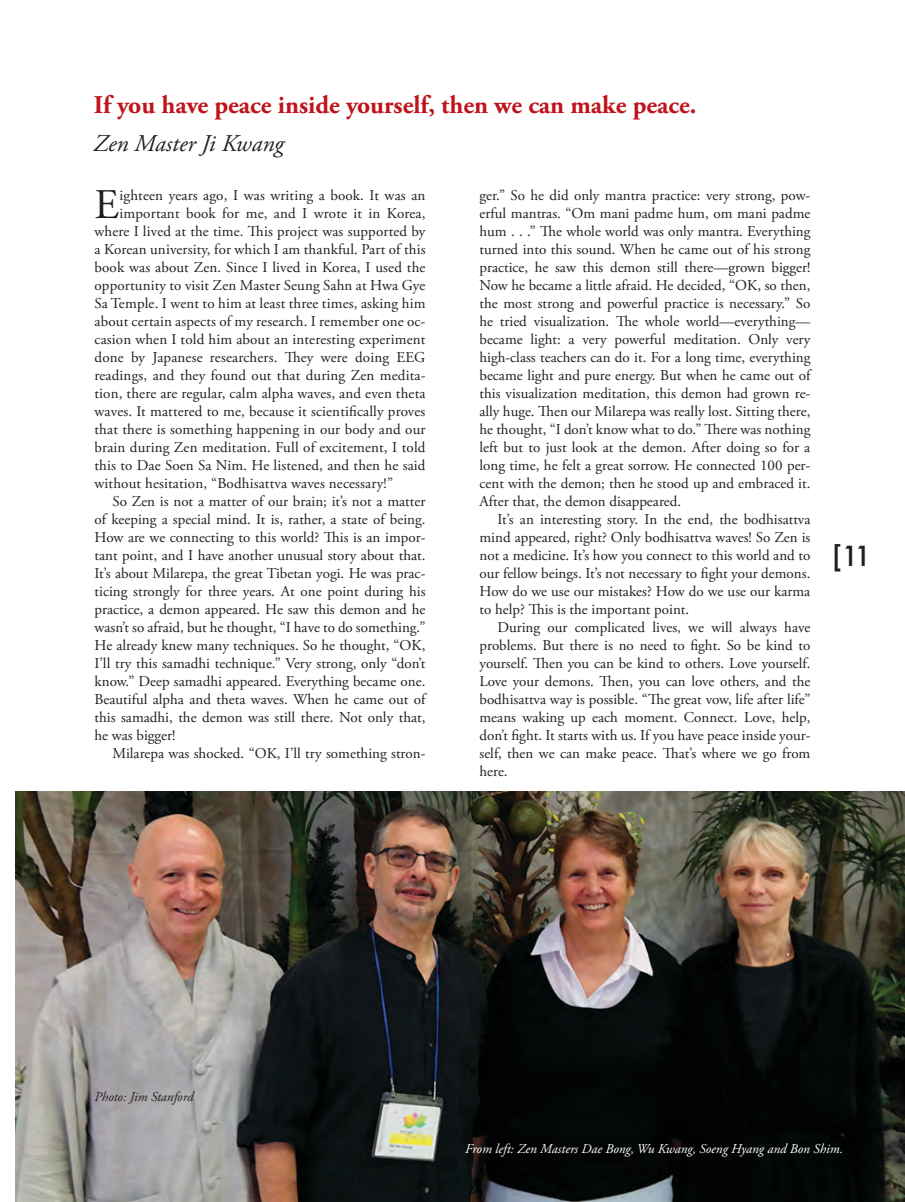
<style>
.page{position:relative;width:905px;height:1202px;background:#fff}
.page>*{position:absolute;margin:0;border:0;box-sizing:border-box;transform-origin:0 0}
.t1{font:42.15px "Adobe Garamond Pro";color:#231f20}
.t2{font:500 27px "Futura";color:#231f20}
.t3{font:700 25.5px "Adobe Garamond Pro";color:#bf141b}
.t4{font:italic 24px "Adobe Garamond Pro";color:#231f20}
.t5{font:15px/18px "Adobe Garamond Pro";color:#231f20;text-align:justify}
.t6{font:italic 13.5px "Adobe Garamond Pro";color:#fff}
.t7{font:italic 13.5px "Adobe Garamond Pro";color:#231f20}
</style>
<div class="page">
<img style="left:15px;top:791px;width:889px;height:411px">
<h3 class="t3" style="left:94px;top:90px;width:604px">If you have peace inside yourself, then we can make peace.</h3>
<h3 class="t4" style="left:94px;top:129px;width:191px">Zen Master Ji Kwang</h3>
<h1 class="t1" style="left:94px;top:179px;width:26px">E</h1>
<p class="t5" style="left:120px;top:187px;width:307px">ighteen years ago, I was writing a book. It was an</p>
<p class="t5" style="left:479px;top:187px;width:332px">ger.” So he did only mantra practice: very strong, pow&shy;erful mantras. “Om mani padme hum, om mani padme hum . . .” The whole world was only mantra. Everything turned into this sound. When he came out of his strong practice, he saw this demon still there—grown bigger!<br>Now he became a little afraid. He decided, “OK, so then, the most strong and powerful practice is necessary.” So he tried visualization. The whole world—everything— became light: a very powerful meditation. Only very high-class teachers can do it. For a long time, everything became light and pure energy. But when he came out of this visualization meditation, this demon had grown re&shy;ally huge. Then our Milarepa was really lost. Sitting there, he thought, “I don’t know what to do.” There was nothing left but to just look at the demon. After doing so for a long time, he felt a great sorrow. He connected 100 per&shy;cent with the demon; then he stood up and embraced it.<br>After that, the demon disappeared.</p>
<p class="t5" style="left:479px;top:511px;width:332px;text-indent:18px">It’s an interesting story. In the end, the bodhisattva mind appeared, right? Only bodhisattva waves! So Zen is not a medicine. It’s how you connect to this world and to our fellow beings. It’s not necessary to fight your demons.<br>How do we use our mistakes? How do we use our karma to help? This is the important point.</p>
<p class="t5" style="left:479px;top:619px;width:332px;text-indent:18px">During our complicated lives, we will always have problems. But there is no need to fight. So be kind to yourself. Then you can be kind to others. Love yourself.<br>Love your demons. Then, you can love others, and the bodhisattva way is possible. “The great vow, life after life” means waking up each moment. Connect. Love, help, don’t fight. It starts with us. If you have peace inside your&shy;self, then we can make peace. That’s where we go from here.</p>
<p class="t5" style="left:120px;top:205px;width:307px">important book for me, and I wrote it in Korea,</p>
<p class="t5" style="left:95px;top:223px;width:332px">where I lived at the time. This project was supported by</p>
<p class="t5" style="left:95px;top:241px;width:332px">a Korean university, for which I am thankful. Part of this</p>
<p class="t5" style="left:95px;top:259px;width:332px">book was about Zen. Since I lived in Korea, I used the</p>
<p class="t5" style="left:95px;top:277px;width:332px">opportunity to visit Zen Master Seung Sahn at Hwa Gye</p>
<p class="t5" style="left:95px;top:295px;width:332px">Sa Temple. I went to him at least three times, asking him</p>
<p class="t5" style="left:95px;top:313px;width:332px">about certain aspects of my research. I remember one oc-</p>
<p class="t5" style="left:95px;top:331px;width:332px">casion when I told him about an interesting experiment</p>
<p class="t5" style="left:95px;top:349px;width:332px">done by Japanese researchers. They were doing EEG</p>
<p class="t5" style="left:95px;top:367px;width:332px">readings, and they found out that during Zen medita-</p>
<p class="t5" style="left:95px;top:385px;width:332px">tion, there are regular, calm alpha waves, and even theta</p>
<p class="t5" style="left:95px;top:403px;width:332px">waves. It mattered to me, because it scientifically proves</p>
<p class="t5" style="left:95px;top:421px;width:332px">that there is something happening in our body and our</p>
<p class="t5" style="left:95px;top:439px;width:332px">brain during Zen meditation. Full of excitement, I told</p>
<p class="t5" style="left:95px;top:457px;width:332px">this to Dae Soen Sa Nim. He listened, and then he said</p>
<p class="t5" style="left:95px;top:475px;width:300px">without hesitation, “Bodhisattva waves necessary!”</p>
<p class="t5" style="left:113px;top:493px;width:314px">So Zen is not a matter of our brain; it’s not a matter</p>
<p class="t5" style="left:95px;top:511px;width:332px">of keeping a special mind. It is, rather, a state of being.</p>
<p class="t5" style="left:95px;top:529px;width:332px">How are we connecting to this world? This is an impor-</p>
<p class="t5" style="left:95px;top:547px;width:332px">tant point, and I have another unusual story about that.</p>
<p class="t5" style="left:95px;top:565px;width:332px">It’s about Milarepa, the great Tibetan yogi. He was prac-</p>
<p class="t5" style="left:95px;top:583px;width:332px">ticing strongly for three years. At one point during his</p>
<p class="t5" style="left:95px;top:601px;width:332px">practice, a demon appeared. He saw this demon and he</p>
<p class="t5" style="left:95px;top:619px;width:332px">wasn’t so afraid, but he thought, “I have to do something.”</p>
<p class="t5" style="left:95px;top:637px;width:332px">He already knew many techniques. So he thought, “OK,</p>
<p class="t5" style="left:95px;top:655px;width:332px">I’ll try this samadhi technique.” Very strong, only “don’t</p>
<p class="t5" style="left:95px;top:673px;width:332px">know.” Deep samadhi appeared. Everything became one.</p>
<p class="t5" style="left:95px;top:691px;width:332px">Beautiful alpha and theta waves. When he came out of</p>
<p class="t5" style="left:95px;top:709px;width:332px">this samadhi, the demon was still there. Not only that,</p>
<p class="t5" style="left:95px;top:727px;width:82px">he was bigger!</p>
<p class="t5" style="left:113px;top:745px;width:314px">Milarepa was shocked. “OK, I’ll try something stron-</p>
<h2 class="t2" style="left:832px;top:537px;width:41px">[11</h2>
<p class="t7" style="left:94px;top:1088px;width:100px">Photo: Jim Stanford</p>
<p class="t6" style="left:465px;top:1140px;width:379px">From left: Zen Masters Dae Bong, Wu Kwang, Soeng Hyang and Bon Shim.</p>
</div>
